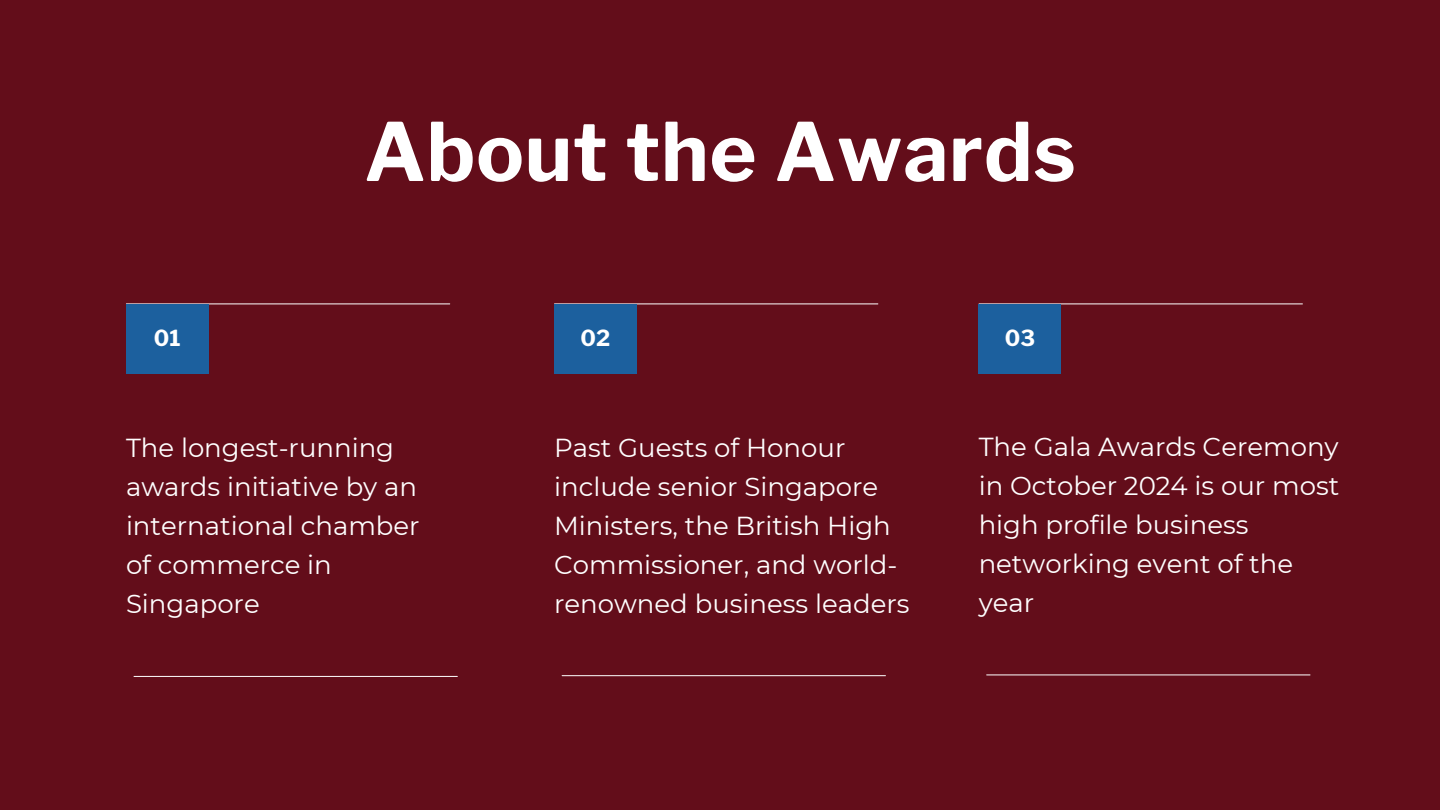
<style>
.page{position:relative;width:1440px;height:810px;background:#630d1a}
.page>*{position:absolute;margin:0;border:0;box-sizing:border-box;transform-origin:0 0}
.t1{font:700 80px "Libre Franklin";letter-spacing:.01em;color:#fff}
.t2{font:26px/39px "Montserrat";color:#fff}
.t3{font:700 22px "Libre Franklin";color:#fff}
</style>
<div class="page">
<hr style="left:134px;top:676px;width:323px;height:1px;background:#fff">
<hr style="left:126px;top:304px;width:324px;height:1px;background:#fff">
<div style="left:126px;top:304px;width:82px;height:70px;background:#1c609e"></div>
<hr style="left:555px;top:304px;width:323px;height:1px;background:#fff">
<hr style="left:562px;top:675px;width:323px;height:1px;background:#fff">
<hr style="left:979px;top:304px;width:323px;height:1px;background:#fff">
<hr style="left:987px;top:675px;width:323px;height:1px;background:#fff">
<div style="left:554px;top:304px;width:83px;height:70px;background:#1c609e"></div>
<div style="left:979px;top:304px;width:82px;height:70px;background:#1c609e"></div>
<p class="t3" style="left:154px;top:325px;width:28px">01</p>
<h1 class="t1" style="left:364px;top:104px;width:713px">About the Awards</h1>
<p class="t3" style="left:580px;top:325px;width:31px">02</p>
<p class="t3" style="left:1005px;top:325px;width:32px">03</p>
<p class="t2" style="left:126px;top:428px;width:295px">The longest-running awards initiative by an international chamber of commerce in<br>Singapore</p>
<p class="t2" style="left:554px;top:428px;width:357px">Past Guests of Honour include senior Singapore<br>Ministers, the British High<br>Commissioner, and world&shy;renowned business leaders</p>
<p class="t2" style="left:979px;top:427px;width:362px">The Gala Awards Ceremony in October 2024 is our most high profile business networking event of the year</p>
</div>
